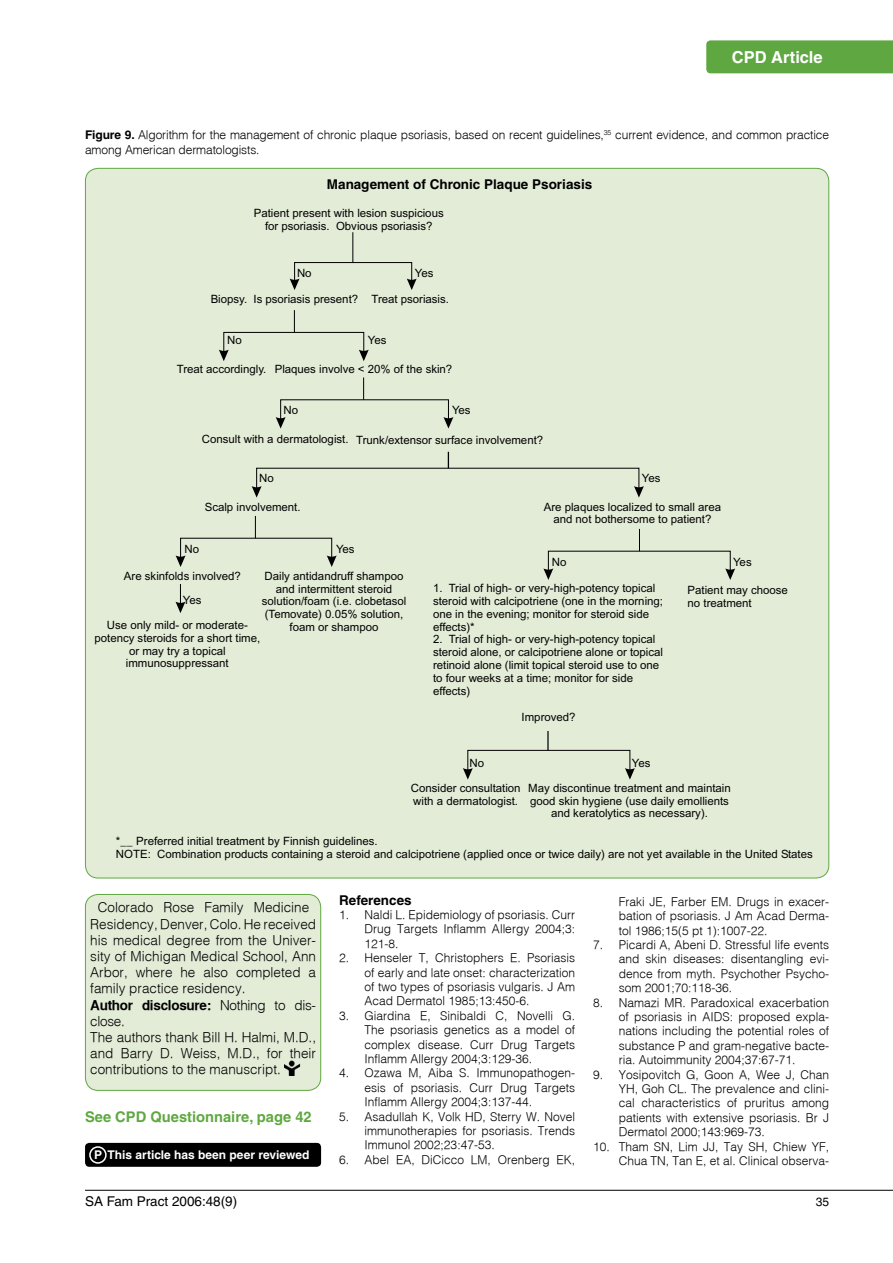
<style>
.page{position:relative;width:893px;height:1263px;background:#fff}
.page>*{position:absolute;margin:0;border:0;box-sizing:border-box;transform-origin:0 0}
.t1{font:700 16.5px "Helvetica";color:#fff}
.referenceshead{font:700 14.7px "Helvetica";color:#5fa841}
.authorinfo{font:300 13.5px/16.2px "Helvetica";color:#000}
.blurbs{font:300 13.5px/16.2px "Helvetica";letter-spacing:-.02em;color:#000}
.figuretitle3{font:700 13.5px "Helvetica";color:#000}
.t2{font:13.5px "Helvetica";color:#000}
.referenceshead-2{font:700 13.5px "Helvetica";color:#000}
.references{font:300 12px/14.4px "Helvetica";color:#000;text-align:justify}
.figurelegend{font:300 12px/14.4px "Helvetica";letter-spacing:-.01em;color:#000}
.t3{font:700 12px "Helvetica";color:#fff}
.t4{font:12px "Helvetica";color:#000}
.t5{font:11.4px/12.8px "Arial";color:#000}
.s1{font-weight:700}
.s2{font-family:"Helveticabold";font-weight:700}
</style>
<div class="page">
<hr style="left:85px;top:1190px;width:808px;height:1px;background:#000">
<div style="left:85px;top:1143px;width:236px;height:24px;background:#000"></div>
<div style="left:89px;top:1146px;width:18px;height:18px;border:2px solid #fff;border-radius:50%"></div>
<div style="left:85px;top:168px;width:745px;height:710px;background:#e3ecd7"></div>
<div style="left:706px;top:40px;width:187px;height:33px;background:#5fa841"></div>
<div style="left:85px;top:894px;width:236px;height:196px;background:#e3ecd7"></div>
<p class="t1" style="left:732px;top:47px;width:92px">CPD Article</p>
<p class="figurelegend" style="left:85px;top:128px;width:746px"><span class="s1">Figure 9.</span> Algorithm for the management of chronic plaque psoriasis, based on recent guidelines,<sup>35</sup> current evidence, and common practice among American dermatologists.</p>
<p class="figuretitle3" style="left:327px;top:176px;width:267px">Management of Chronic Plaque Psoriasis</p>
<p class="t5" style="left:254px;top:207px;width:191px;text-align:center">Patient present with lesion suspicious for psoriasis. Obvious psoriasis?</p>
<p class="t5" style="left:297px;top:266px;width:16px">No</p>
<p class="t5" style="left:211px;top:293px;width:149px">Biopsy. Is psoriasis present?</p>
<p class="t5" style="left:415px;top:266px;width:20px">Yes</p>
<p class="t5" style="left:372px;top:293px;width:79px">Treat psoriasis.</p>
<p class="t5" style="left:227px;top:334px;width:16px">No</p>
<p class="t5" style="left:368px;top:334px;width:20px">Yes</p>
<p class="t5" style="left:177px;top:363px;width:277px">Treat accordingly. Plaques involve &lt; 20% of the skin?</p>
<p class="t5" style="left:283px;top:404px;width:16px">No</p>
<p class="t5" style="left:452px;top:404px;width:20px">Yes</p>
<p class="t5" style="left:202px;top:434px;width:343px">Consult with a dermatologist. Trunk/extensor surface involvement?</p>
<p class="t5" style="left:259px;top:472px;width:16px">No</p>
<p class="t5" style="left:642px;top:472px;width:20px">Yes</p>
<p class="t5" style="left:205px;top:501px;width:97px">Scalp involvement.</p>
<p class="t5" style="left:544px;top:500px;width:179px;text-align:center">Are plaques localized to small area and not bothersome to patient?</p>
<p class="t5" style="left:184px;top:543px;width:16px">No</p>
<p class="t5" style="left:336px;top:543px;width:20px">Yes</p>
<p class="t5" style="left:124px;top:570px;width:118px">Are skinfolds involved?</p>
<p class="t5" style="left:262px;top:570px;width:146px;text-align:center">Daily antidandruff shampoo and intermittent steroid solution/foam (i.e. clobetasol (Temovate) 0.05% solution, foam or shampoo</p>
<p class="t5" style="left:183px;top:594px;width:20px">Yes</p>
<p class="t5" style="left:94px;top:619px;width:167px;text-align:center">Use only mild- or moderate&shy;potency steroids for a short time, or may try a topical immunosuppressant</p>
<p class="t5" style="left:552px;top:556px;width:16px">No</p>
<p class="t5" style="left:433px;top:582px;width:232px">1. Trial of high- or very-high-potency topical steroid with calcipotriene (one in the morning; one in the evening; monitor for steroid side effects)*</p>
<p class="t5" style="left:433px;top:633px;width:232px">2. Trial of high- or very-high-potency topical steroid alone, or calcipotriene alone or topical retinoid alone (limit topical steroid use to one to four weeks at a time; monitor for side effects)</p>
<p class="t5" style="left:470px;top:757px;width:16px">No</p>
<p class="t5" style="left:522px;top:710px;width:56px">Improved?</p>
<p class="t5" style="left:632px;top:757px;width:20px">Yes</p>
<p class="t5" style="left:733px;top:556px;width:20px">Yes</p>
<p class="t5" style="left:688px;top:584px;width:102px">Patient may choose no treatment</p>
<p class="t5" style="left:411px;top:782px;width:111px">Consider consultation with a dermatologist.</p>
<p class="t5" style="left:528px;top:781px;width:204px;text-align:center">May discontinue treatment and maintain good skin hygiene (use daily emollients and keratolytics as necessary).</p>
<p class="t5" style="left:116px;top:835px;width:698px">*__ Preferred initial treatment by Finnish guidelines.<br>NOTE: Combination products containing a steroid and calcipotriene (applied once or twice daily) are not yet available in the United States</p>
<p class="authorinfo" style="left:90px;top:899px;width:227px;text-indent:7px">Colorado Rose Family Medicine Residency, Denver, Colo. He received his medical degree from the Univer&shy;sity of Michigan Medical School, Ann Arbor, where he also completed a family practice residency.</p>
<p class="blurbs" style="left:90px;top:996px;width:227px"><span class="s2">Author disclosure:</span> Nothing to dis&shy;close.</p>
<p class="authorinfo" style="left:90px;top:1029px;width:227px;text-align:justify">The authors thank Bill H. Halmi, M.D., and Barry D. Weiss, M.D., for their contributions to the manuscript.</p>
<p class="referenceshead" style="left:85px;top:1108px;width:228px">See CPD Questionnaire, page 42</p>
<p class="t3" style="left:94px;top:1148px;width:217px">P This article has been peer reviewed</p>
<p class="referenceshead-2" style="left:339px;top:891px;width:74px">References</p>
<p class="references" style="left:365px;top:907px;width:212px;text-indent:-26px">1. Naldi L. Epidemiology of psoriasis. Curr Drug Targets Inflamm Allergy 2004;3:<br>121-8.</p>
<p class="references" style="left:365px;top:950px;width:212px;text-indent:-26px">2. Henseler T, Christophers E. Psoriasis of early and late onset: characterization of two types of psoriasis vulgaris. J Am Acad Dermatol 1985;13:450-6.</p>
<p class="references" style="left:365px;top:1008px;width:212px;text-indent:-26px">3. Giardina E, Sinibaldi C, Novelli G.<br>The psoriasis genetics as a model of complex disease. Curr Drug Targets Inflamm Allergy 2004;3:129-36.</p>
<p class="references" style="left:365px;top:1065px;width:212px;text-indent:-26px">4. Ozawa M, Aiba S. Immunopathogen&shy;esis of psoriasis. Curr Drug Targets Inflamm Allergy 2004;3:137-44.</p>
<p class="references" style="left:365px;top:1109px;width:212px;text-indent:-26px">5. Asadullah K, Volk HD, Sterry W. Novel immunotherapies for psoriasis. Trends Immunol 2002;23:47-53.</p>
<p class="references" style="left:339px;top:1152px;width:238px">6. Abel EA, DiCicco LM, Orenberg EK,</p>
<p class="references" style="left:619px;top:894px;width:212px">Fraki JE, Farber EM. Drugs in exacer&shy;bation of psoriasis. J Am Acad Derma&shy;tol 1986;15(5 pt 1):1007-22.</p>
<p class="references" style="left:619px;top:937px;width:212px;text-indent:-26px">7. Picardi A, Abeni D. Stressful life events and skin diseases: disentangling evi&shy;dence from myth. Psychother Psycho&shy;som 2001;70:118-36.</p>
<p class="references" style="left:619px;top:995px;width:212px;text-indent:-26px">8. Namazi MR. Paradoxical exacerbation of psoriasis in AIDS: proposed expla&shy;nations including the potential roles of substance P and gram-negative bacte&shy;ria. Autoimmunity 2004;37:67-71.</p>
<p class="references" style="left:619px;top:1067px;width:212px;text-indent:-26px">9. Yosipovitch G, Goon A, Wee J, Chan YH, Goh CL. The prevalence and clini&shy;cal characteristics of pruritus among patients with extensive psoriasis. Br J Dermatol 2000;143:969-73.</p>
<p class="references" style="left:593px;top:1139px;width:238px;text-align:right">10. Tham SN, Lim JJ, Tay SH, Chiew YF,<br>Chua TN, Tan E, et al. Clinical observa-</p>
<p class="t2" style="left:85px;top:1194px;width:154px">SA Fam Pract 2006:48(9)</p>
<p class="t4" style="left:816px;top:1194px;width:15px">35</p>
</div>
